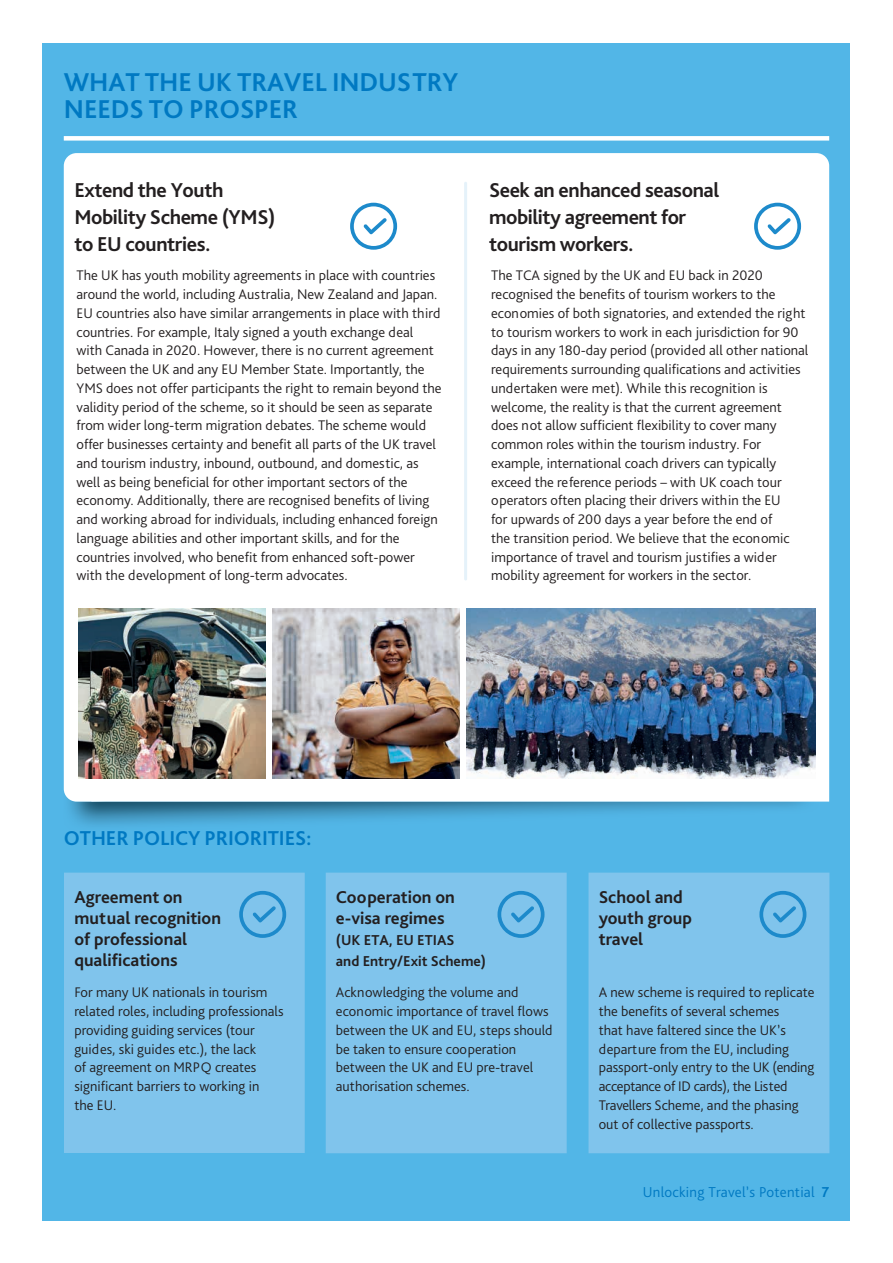
<style>
.page{position:relative;width:893px;height:1263px;background:#fff}
.page>*{position:absolute;margin:0;border:0;box-sizing:border-box;transform-origin:0 0}
.t1{font:700 27px/27px "Bliss Pro";letter-spacing:-.005em;color:#0079c2}
.t2{font:700 21px/27px "Bliss Pro";letter-spacing:-.02em;color:#231f20}
.t3{font:700 21px "Bliss Pro";letter-spacing:-.005em;color:#0079c2}
.t4{font:700 18px/21px "Bliss Pro";color:#231f20}
.t5{font:700 15px/21px "Bliss Pro";color:#231f20}
.t6{font:300 15px "Bliss Pro";letter-spacing:.015em;color:#0079c2}
.t7{font:300 14.55px/18.8px "Bliss Pro";color:#231f20}
.s1{font-weight:700}
</style>
<div class="page">
<div style="left:43px;top:43px;width:807px;height:1177px;background:#52b6e7"></div>
<img style="left:63px;top:755px;width:758px;height:70px">
<div style="left:64px;top:153px;width:765px;height:648px;background:#fff"></div>
<div style="left:64px;top:873px;width:241px;height:280px;background:#80c4ec"></div>
<div style="left:326px;top:873px;width:241px;height:280px;background:#80c4ec"></div>
<div style="left:588px;top:873px;width:241px;height:280px;background:#80c4ec"></div>
<div style="left:64px;top:136px;width:765px;height:5px;background:#fff"></div>
<hr style="left:464px;top:182px;width:3px;height:398px;background:#e5f2fa;border-radius:2px">
<img style="left:467px;top:608px;width:349px;height:170px">
<img style="left:79px;top:608px;width:187px;height:170px">
<img style="left:272px;top:608px;width:187px;height:170px">
<svg style="left:239px;top:891px;width:47px;height:47px;background:#64b3e2"></svg>
<svg style="left:497px;top:891px;width:47px;height:47px;background:#64b3e2"></svg>
<svg style="left:759px;top:891px;width:47px;height:47px;background:#64b3e2"></svg>
<svg style="left:350px;top:203px;width:47px;height:47px;background:#c0def0"></svg>
<svg style="left:754px;top:203px;width:47px;height:47px;background:#c0def0"></svg>
<h1 class="t1" style="left:64px;top:68px;width:396px">WHAT THE UK TRAVEL INDUSTRY<br>NEEDS TO PROSPER</h1>
<h2 class="t2" style="left:74px;top:176px;width:203px">Extend the Youth<br>Mobility Scheme (YMS) to EU countries.</h2>
<h2 class="t2" style="left:489px;top:176px;width:232px">Seek an enhanced seasonal mobility agreement for tourism workers.</h2>
<p class="t7" style="left:77px;top:266px;width:367px">The UK has youth mobility agreements in place with countries around the world, including Australia, New Zealand and Japan.<br>EU countries also have similar arrangements in place with third countries. For example, Italy signed a youth exchange deal with Canada in 2020. However, there is no current agreement between the UK and any EU Member State. Importantly, the YMS does not offer participants the right to remain beyond the validity period of the scheme, so it should be seen as separate from wider long-term migration debates. The scheme would offer businesses certainty and benefit all parts of the UK travel and tourism industry, inbound, outbound, and domestic, as well as being beneficial for other important sectors of the economy. Additionally, there are recognised benefits of living and working abroad for individuals, including enhanced foreign language abilities and other important skills, and for the countries involved, who benefit from enhanced soft-power with the development of long-term advocates.</p>
<p class="t7" style="left:491px;top:266px;width:319px">The TCA signed by the UK and EU back in 2020 recognised the benefits of tourism workers to the economies of both signatories, and extended the right to tourism workers to work in each jurisdiction for 90 days in any 180-day period (provided all other national requirements surrounding qualifications and activities undertaken were met). While this recognition is welcome, the reality is that the current agreement does not allow sufficient flexibility to cover many common roles within the tourism industry. For example, international coach drivers can typically exceed the reference periods – with UK coach tour operators often placing their drivers within the EU<br>for upwards of 200 days a year before the end of<br>the transition period. We believe that the economic importance of travel and tourism justifies a wider mobility agreement for workers in the sector.</p>
<h2 class="t3" style="left:64px;top:825px;width:249px">OTHER POLICY PRIORITIES:</h2>
<p class="t4" style="left:74px;top:886px;width:148px">Agreement on mutual recognition of professional qualifications</p>
<p class="t7" style="left:74px;top:983px;width:211px">For many UK nationals in tourism related roles, including professionals providing guiding services (tour guides, ski guides etc.), the lack<br>of agreement on MRPQ creates significant barriers to working in<br>the EU.</p>
<p class="t4" style="left:336px;top:886px;width:120px">Cooperation on e-visa regimes</p>
<p class="t5" style="left:336px;top:929px;width:152px">(UK ETA, EU ETIAS<br>and Entry/Exit Scheme)</p>
<p class="t7" style="left:336px;top:983px;width:218px">Acknowledging the volume and economic importance of travel flows between the UK and EU, steps should be taken to ensure cooperation between the UK and EU pre-travel authorisation schemes.</p>
<p class="t4" style="left:599px;top:886px;width:95px">School and youth group travel</p>
<p class="t7" style="left:599px;top:983px;width:217px">A new scheme is required to replicate the benefits of several schemes<br>that have faltered since the UK’s departure from the EU, including passport-only entry to the UK (ending acceptance of ID cards), the Listed Travellers Scheme, and the phasing out of collective passports.</p>
<p class="t6" style="left:643px;top:1183px;width:188px">Unlocking Travel’s Potential <span class="s1">7</span></p>
</div>
